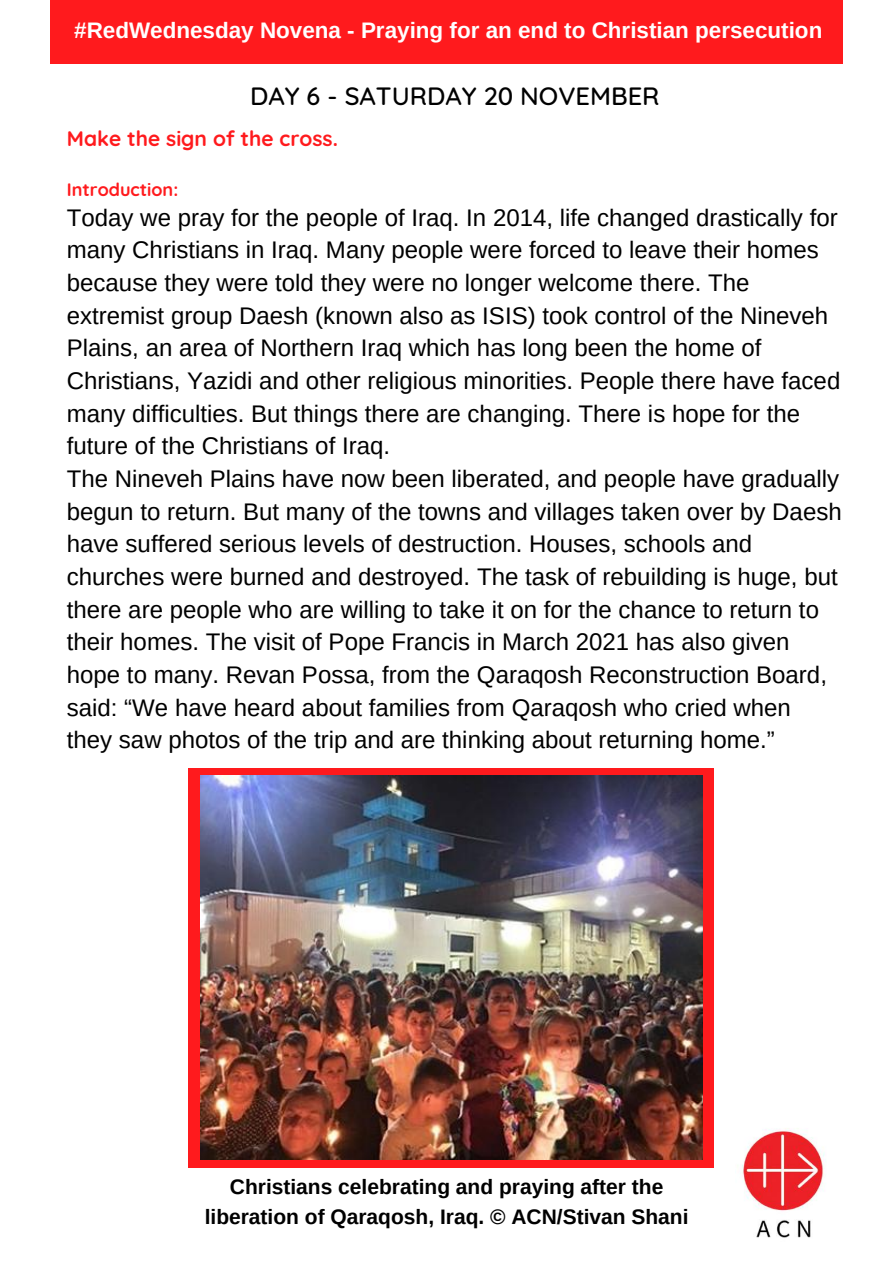
<style>
.page{position:relative;width:894px;height:1264px;background:#fff}
.page>*{position:absolute;margin:0;border:0;box-sizing:border-box;transform-origin:0 0}
.t1{font:500 25.5px "Quicksand";color:#000}
.t2{font:24px/32.7px "Arimo";color:#000}
.t3{font:700 22.5px "Arimo";color:#fff}
.t4{font:700 21px/29.2px "Arimo";color:#000;text-align:center}
.t5{font:700 21px "Quicksand";color:#ff1a1d}
.t6{font:700 18px "Quicksand";color:#ff1a1d}
</style>
<div class="page">
<div style="left:51px;top:0;width:791px;height:63px;background:#ff1a1d"></div>
<img style="left:742px;top:1128px;width:83px;height:110px">
<div style="left:188px;top:768px;width:526px;height:399px;background:#ff1a1d"></div>
<img style="left:200px;top:776px;width:502px;height:383px">
<p class="t3" style="left:74px;top:17px;width:749px">#RedWednesday Novena - Praying for an end to Christian persecution</p>
<p class="t1" style="left:250px;top:80px;width:411px">DAY 6 - SATURDAY 20 NOVEMBER</p>
<p class="t5" style="left:67px;top:124px;width:272px">Make the sign of the cross.</p>
<p class="t6" style="left:67px;top:178px;width:113px">Introduction:</p>
<p class="t2" style="left:67px;top:201px;width:776px">Today we pray for the people of Iraq. In 2014, life changed drastically for many Christians in Iraq. Many people were forced to leave their homes because they were told they were no longer welcome there. The extremist group Daesh (known also as ISIS) took control of the Nineveh Plains, an area of Northern Iraq which has long been the home of Christians, Yazidi and other religious minorities. People there have faced many difficulties. But things there are changing. There is hope for the future of the Christians of Iraq.<br>The Nineveh Plains have now been liberated, and people have gradually begun to return. But many of the towns and villages taken over by Daesh have suffered serious levels of destruction. Houses, schools and churches were burned and destroyed. The task of rebuilding is huge, but there are people who are willing to take it on for the chance to return to their homes. The visit of Pope Francis in March 2021 has also given hope to many. Revan Possa, from the Qaraqosh Reconstruction Board, said: “We have heard about families from Qaraqosh who cried when they saw photos of the trip and are thinking about returning home.”</p>
<p class="t4" style="left:205px;top:1172px;width:485px">Christians celebrating and praying after the liberation of Qaraqosh, Iraq. © ACN/Stivan Shani</p>
</div>
